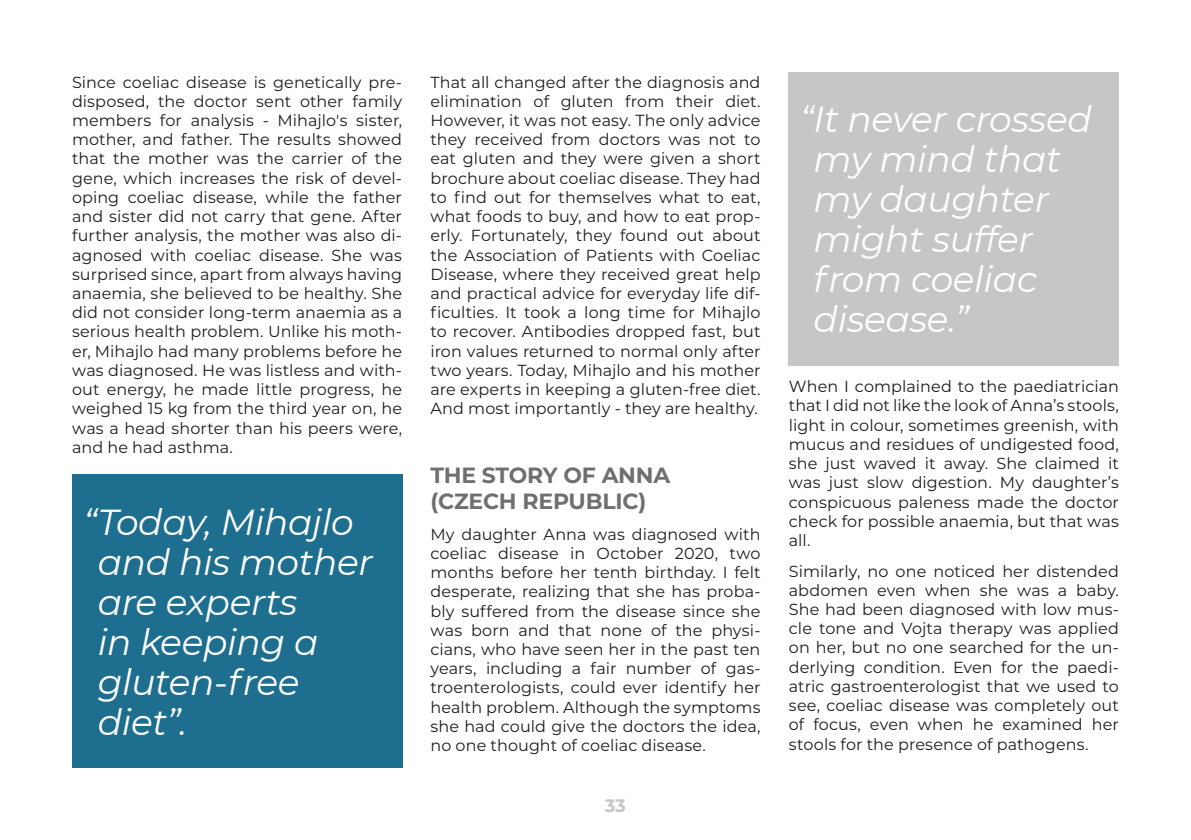
<style>
.page{position:relative;width:1191px;height:840px;background:#fff}
.page>*{position:absolute;margin:0;border:0;box-sizing:border-box;transform-origin:0 0}
.t1{font:italic 36px/40px "Montserrat";letter-spacing:-.01em;color:#fff}
.t2{font:700 22px/26.4px "Montserrat";letter-spacing:-.01em;color:#706f6f}
.t3{font:700 18px "Montserrat";color:#c6c6c5}
.t4{font:16px/19.2px "Montserrat";letter-spacing:.005em;color:#1d1d1b;text-align:justify}
</style>
<div class="page">
<div style="left:72px;top:474px;width:330px;height:293px;background:#1e6e90"></div>
<div style="left:789px;top:72px;width:330px;height:293px;background:#c6c6c5"></div>
<p class="t4" style="left:72px;top:72px;width:332px">Since coeliac disease is genetically pre&shy;disposed, the doctor sent other family members for analysis - Mihajlo's sister, mother, and father. The results showed that the mother was the carrier of the gene, which increases the risk of devel&shy;oping coeliac disease, while the father and sister did not carry that gene. After further analysis, the mother was also di&shy;agnosed with coeliac disease. She was surprised since, apart from always having anaemia, she believed to be healthy. She did not consider long-term anaemia as a serious health problem. Unlike his moth&shy;er, Mihajlo had many problems before he was diagnosed. He was listless and with&shy;out energy, he made little progress, he weighed 15 kg from the third year on, he was a head shorter than his peers were, and he had asthma.</p>
<p class="t4" style="left:430px;top:72px;width:331px">That all changed after the diagnosis and elimination of gluten from their diet.<br>However, it was not easy. The only advice they received from doctors was not to eat gluten and they were given a short brochure about coeliac disease. They had to find out for themselves what to eat, what foods to buy, and how to eat prop&shy;erly. Fortunately, they found out about the Association of Patients with Coeliac Disease, where they received great help and practical advice for everyday life dif&shy;ficulties. It took a long time for Mihajlo to recover. Antibodies dropped fast, but iron values returned to normal only after two years. Today, Mihajlo and his mother are experts in keeping a gluten-free diet.<br>And most importantly - they are healthy.</p>
<h2 class="t2" style="left:430px;top:460px;width:241px">THE STORY OF ANNA (CZECH REPUBLIC)</h2>
<p class="t4" style="left:430px;top:523px;width:331px">My daughter Anna was diagnosed with coeliac disease in October 2020, two months before her tenth birthday. I felt desperate, realizing that she has proba&shy;bly suffered from the disease since she was born and that none of the physi&shy;cians, who have seen her in the past ten years, including a fair number of gas&shy;troenterologists, could ever identify her health problem. Although the symptoms she had could give the doctors the idea, no one thought of coeliac disease.</p>
<h1 class="t1" style="left:98px;top:500px;width:277px;text-indent:-14px">“Today, Mihajlo and his mother are experts<br>in keeping a gluten-free diet”.</h1>
<p class="t3" style="left:605px;top:791px;width:23px">33</p>
<h1 class="t1" style="left:813px;top:98px;width:280px;text-indent:-13px">“It never crossed my mind that my daughter might suffer from coeliac disease.”</h1>
<p class="t4" style="left:789px;top:376px;width:331px">When I complained to the paediatrician that I did not like the look of Anna’s stools, light in colour, sometimes greenish, with mucus and residues of undigested food, she just waved it away. She claimed it was just slow digestion. My daughter’s conspicuous paleness made the doctor check for possible anaemia, but that was all.</p>
<p class="t4" style="left:789px;top:560px;width:331px">Similarly, no one noticed her distended abdomen even when she was a baby.<br>She had been diagnosed with low mus&shy;cle tone and Vojta therapy was applied on her, but no one searched for the un&shy;derlying condition. Even for the paedi&shy;atric gastroenterologist that we used to see, coeliac disease was completely out of focus, even when he examined her stools for the presence of pathogens.</p>
</div>
